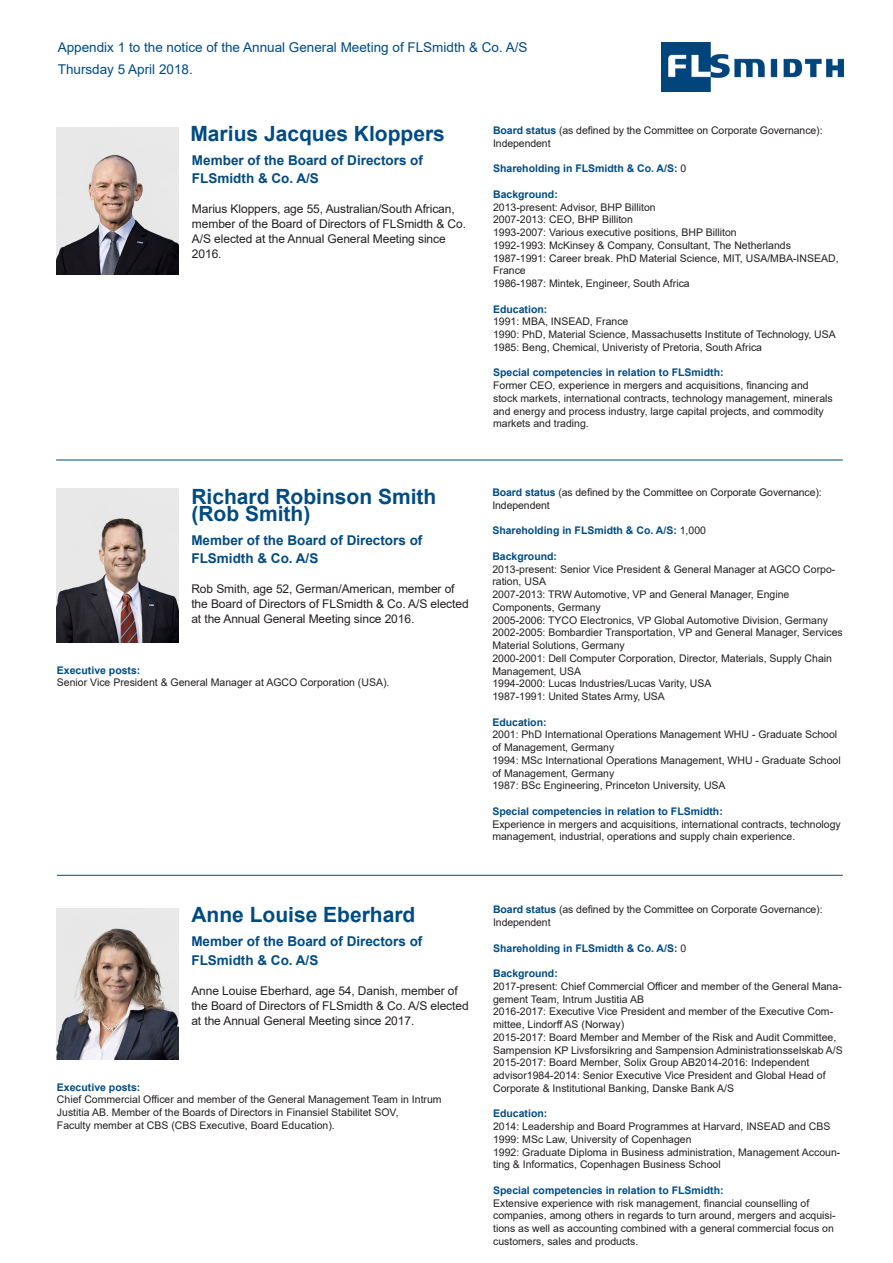
<style>
.page{position:relative;width:893px;height:1263px;background:#fff}
.page>*{position:absolute;margin:0;border:0;box-sizing:border-box;transform-origin:0 0}
.t1{font:700 21px "Arial";color:#004b84}
.t2{font:700 13.5px "Arial";color:#004b84}
.t3{font:13.5px "Arial";color:#004b84}
.t4{font:12px/15px "Arial";letter-spacing:-.01em;color:#231f20}
.t5{font:10.5px/12.8px "Arial";color:#231f20}
.t6{font:700 10.5px "Arial";color:#004b84}
.s1{font-weight:700;color:#004b84}
.s2{font-weight:400;color:#231f20}
</style>
<div class="page">
<img style="left:57px;top:489px;width:122px;height:153px">
<hr style="left:57px;top:875px;width:786px;height:1px;background:#004b84">
<img style="left:57px;top:127px;width:122px;height:147px">
<hr style="left:56px;top:460px;width:787px;height:1px;background:#004b84">
<img style="left:57px;top:908px;width:122px;height:152px">
<img style="left:662px;top:42px;width:181px;height:49px">
<p class="t3" style="left:58px;top:38px;width:471px">Appendix 1 to the notice of the Annual General Meeting of FLSmidth &amp; Co. A/S</p>
<p class="t3" style="left:58px;top:60px;width:137px">Thursday 5 April 2018.</p>
<p class="t1" style="left:190px;top:119px;width:256px">Marius Jacques Kloppers</p>
<p class="t2" style="left:192px;top:151px;width:233px">Member of the Board of Directors of</p>
<p class="t2" style="left:192px;top:169px;width:128px">FLSmidth &amp; Co. A/S</p>
<p class="t4" style="left:192px;top:202px;width:276px">Marius Kloppers, age 55, Australian/South African, member of the Board of Directors of FLSmidth &amp; Co.<br>A/S elected at the Annual General Meeting since 2016.</p>
<p class="t1" style="left:191px;top:482px;width:247px">Richard Robinson Smith</p>
<p class="t1" style="left:191px;top:498px;width:120px">(Rob Smith)</p>
<p class="t2" style="left:191px;top:530px;width:233px">Member of the Board of Directors of</p>
<p class="t2" style="left:191px;top:548px;width:128px">FLSmidth &amp; Co. A/S</p>
<p class="t4" style="left:191px;top:581px;width:279px">Rob Smith, age 52, German/American, member of the Board of Directors of FLSmidth &amp; Co. A/S elected at the Annual General Meeting since 2016.</p>
<p class="t6" style="left:57px;top:662px;width:85px">Executive posts:</p>
<p class="t5" style="left:57px;top:676px;width:334px">Senior Vice President &amp; General Manager at AGCO Corporation (USA).</p>
<p class="t5" style="left:493px;top:124px;width:331px"><span class="s1">Board status</span> (as defined by the Committee on Corporate Governance):<br>Independent</p>
<p class="t6" style="left:493px;top:161px;width:195px">Shareholding in FLSmidth &amp; Co. A/S: <span class="s2">0</span></p>
<p class="t6" style="left:493px;top:187px;width:66px">Background:</p>
<p class="t5" style="left:493px;top:201px;width:164px">2013-present: Advisor, BHP Billiton</p>
<p class="t5" style="left:493px;top:213px;width:141px">2007-2013: CEO, BHP Billiton</p>
<p class="t5" style="left:493px;top:226px;width:245px">1993-2007: Various executive positions, BHP Billiton</p>
<p class="t5" style="left:493px;top:239px;width:299px">1992-1993: McKinsey &amp; Company, Consultant, The Netherlands</p>
<p class="t5" style="left:493px;top:252px;width:347px">1987-1991: Career break. PhD Material Science, MIT, USA/MBA-INSEAD,<br>France</p>
<p class="t5" style="left:493px;top:277px;width:198px">1986-1987: Mintek, Engineer, South Africa</p>
<p class="t6" style="left:493px;top:302px;width:56px">Education:</p>
<p class="t5" style="left:493px;top:315px;width:137px">1991: MBA, INSEAD, France</p>
<p class="t5" style="left:493px;top:328px;width:344px">1990: PhD, Material Science, Massachusetts Institute of Technology, USA</p>
<p class="t5" style="left:493px;top:341px;width:271px">1985: Beng, Chemical, Univeristy of Pretoria, South Africa</p>
<p class="t6" style="left:493px;top:365px;width:232px">Special competencies in relation to FLSmidth:</p>
<p class="t5" style="left:493px;top:379px;width:341px">Former CEO, experience in mergers and acquisitions, financing and stock markets, international contracts, technology management, minerals and energy and process industry, large capital projects, and commodity markets and trading.</p>
<p class="t5" style="left:492px;top:486px;width:331px"><span class="s1">Board status</span> (as defined by the Committee on Corporate Governance):<br>Independent</p>
<p class="t6" style="left:492px;top:523px;width:215px">Shareholding in FLSmidth &amp; Co. A/S: <span class="s2">1,000</span></p>
<p class="t6" style="left:492px;top:549px;width:66px">Background:</p>
<p class="t5" style="left:492px;top:562px;width:344px">2013-present: Senior Vice President &amp; General Manager at AGCO Corpo&shy;ration, USA</p>
<p class="t5" style="left:492px;top:588px;width:299px">2007-2013: TRW Automotive, VP and General Manager, Engine</p>
<p class="t5" style="left:492px;top:601px;width:110px">Components, Germany</p>
<p class="t5" style="left:492px;top:613px;width:337px">2005-2006: TYCO Electronics, VP Global Automotive Division, Germany</p>
<p class="t5" style="left:492px;top:626px;width:352px">2002-2005: Bombardier Transportation, VP and General Manager, Services<br>Material Solutions, Germany</p>
<p class="t5" style="left:492px;top:652px;width:341px">2000-2001: Dell Computer Corporation, Director, Materials, Supply Chain<br>Management, USA</p>
<p class="t5" style="left:492px;top:677px;width:221px">1994-2000: Lucas Industries/Lucas Varity, USA</p>
<p class="t5" style="left:492px;top:690px;width:174px">1987-1991: United States Army, USA</p>
<p class="t6" style="left:492px;top:714px;width:56px">Education:</p>
<p class="t5" style="left:492px;top:728px;width:346px">2001: PhD International Operations Management WHU - Graduate School of Management, Germany</p>
<p class="t5" style="left:492px;top:754px;width:350px">1994: MSc International Operations Management, WHU - Graduate School of Management, Germany</p>
<p class="t5" style="left:492px;top:779px;width:235px">1987: BSc Engineering, Princeton University, USA</p>
<p class="t6" style="left:492px;top:804px;width:232px">Special competencies in relation to FLSmidth:</p>
<p class="t5" style="left:492px;top:817px;width:350px">Experience in mergers and acquisitions, international contracts, technology management, industrial, operations and supply chain experience.</p>
<p class="t1" style="left:191px;top:900px;width:226px">Anne Louise Eberhard</p>
<p class="t2" style="left:191px;top:932px;width:233px">Member of the Board of Directors of</p>
<p class="t2" style="left:191px;top:950px;width:128px">FLSmidth &amp; Co. A/S</p>
<p class="t4" style="left:191px;top:983px;width:279px">Anne Louise Eberhard, age 54, Danish, member of the Board of Directors of FLSmidth &amp; Co. A/S elected at the Annual General Meeting since 2017.</p>
<p class="t6" style="left:57px;top:1079px;width:85px">Executive posts:</p>
<p class="t5" style="left:57px;top:1093px;width:386px">Chief Commercial Officer and member of the General Management Team in Intrum<br>Justitia AB. Member of the Boards of Directors in Finansiel Stabilitet SOV,</p>
<p class="t5" style="left:57px;top:1118px;width:279px">Faculty member at CBS (CBS Executive, Board Education).</p>
<p class="t5" style="left:493px;top:903px;width:331px"><span class="s1">Board status</span> (as defined by the Committee on Corporate Governance):<br>Independent</p>
<p class="t6" style="left:493px;top:940px;width:195px">Shareholding in FLSmidth &amp; Co. A/S: <span class="s2">0</span></p>
<p class="t6" style="left:493px;top:966px;width:66px">Background:</p>
<p class="t5" style="left:493px;top:980px;width:350px">2017-present: Chief Commercial Officer and member of the General Mana&shy;gement Team, Intrum Justitia AB</p>
<p class="t5" style="left:493px;top:1005px;width:342px">2016-2017: Executive Vice President and member of the Executive Com&shy;mittee, Lindorff AS (Norway)</p>
<p class="t5" style="left:493px;top:1031px;width:351px">2015-2017: Board Member and Member of the Risk and Audit Committee,<br>Sampension KP Livsforsikring and Sampension Administrationsselskab A/S</p>
<p class="t5" style="left:493px;top:1056px;width:334px">2015-2017: Board Member, Solix Group AB2014-2016: Independent advisor1984-2014: Senior Executive Vice President and Global Head of<br>Corporate &amp; Institutional Banking, Danske Bank A/S</p>
<p class="t6" style="left:493px;top:1106px;width:56px">Education:</p>
<p class="t5" style="left:493px;top:1120px;width:339px">2014: Leadership and Board Programmes at Harvard, INSEAD and CBS</p>
<p class="t5" style="left:493px;top:1133px;width:200px">1999: MSc Law, University of Copenhagen</p>
<p class="t5" style="left:493px;top:1145px;width:349px">1992: Graduate Diploma in Business administration, Management Accoun&shy;ting &amp; Informatics, Copenhagen Business School</p>
<p class="t6" style="left:493px;top:1183px;width:232px">Special competencies in relation to FLSmidth:</p>
<p class="t5" style="left:493px;top:1196px;width:344px">Extensive experience with risk management, financial counselling of companies, among others in regards to turn around, mergers and acquisi&shy;tions as well as accounting combined with a general commercial focus on customers, sales and products.</p>
</div>
